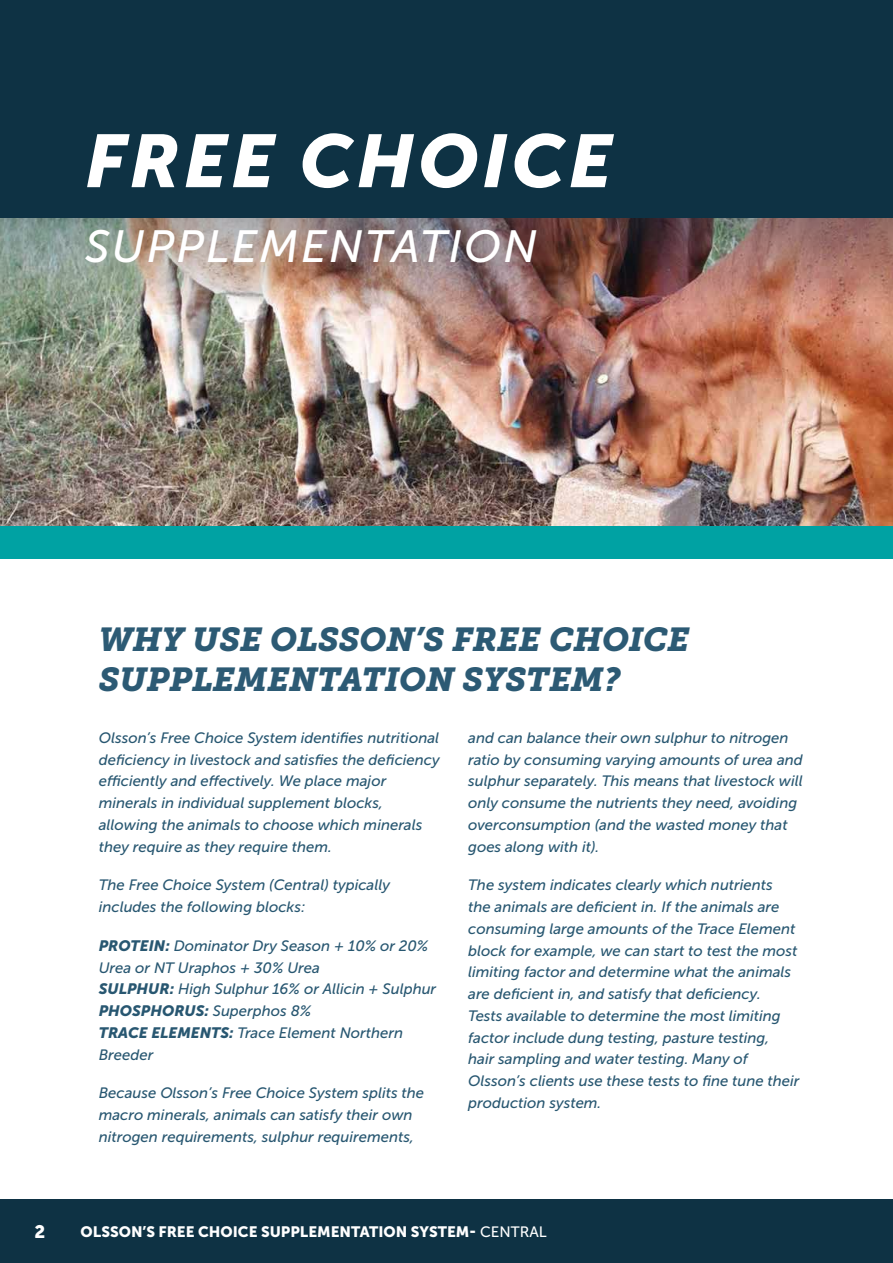
<style>
.page{position:relative;width:893px;height:1263px;background:#fff}
.page>*{position:absolute;margin:0;border:0;box-sizing:border-box;transform-origin:0 0}
.t1{font:italic 74.1px "Museo Sans 900";letter-spacing:.05em;color:#fff}
.t2{font:italic 45px "Museo Sans 500";letter-spacing:.05em;color:#fff}
.t3{font:italic 33px/39.6px "Museo Slab 900";color:#2c5a74}
.t4{font:18px "Museo Sans 900";color:#fff}
.t5{font:italic 15px/21.8px "Museo Sans 500";color:#285771}
.t6{font:15px "Museo Sans 900";color:#fff}
.t7{font:italic 15px "Museo Sans 900";color:#285771}
.s1{font-family:"Museo Sans 900"}
.s2{font-family:"Museo Sans 500"}
</style>
<div class="page">
<div style="left:0;top:0;width:893px;height:558px;background:#00a2a3"></div>
<img style="left:0;top:218px;width:893px;height:307px">
<div style="left:0;top:0;width:893px;height:218px;background:#0e3244"></div>
<div style="left:0;top:1199px;width:893px;height:64px;background:#0e3244"></div>
<h1 class="t1" style="left:85px;top:119px;width:529px">FREE CHOICE</h1>
<h2 class="t2" style="left:85px;top:222px;width:454px">SUPPLEMENTATION</h2>
<h3 class="t3" style="left:99px;top:620px;width:592px">WHY USE OLSSON’S FREE CHOICE<br>SUPPLEMENTATION SYSTEM?</h3>
<p class="t5" style="left:99px;top:727px;width:342px">Olsson’s Free Choice System identifies nutritional deficiency in livestock and satisfies the deficiency efficiently and effectively. We place major minerals in individual supplement blocks, allowing the animals to choose which minerals they require as they require them.</p>
<p class="t5" style="left:99px;top:874px;width:293px">The Free Choice System (Central) typically includes the following blocks:</p>
<p class="t5" style="left:99px;top:935px;width:339px"><span class="s1">PROTEIN:</span> Dominator Dry Season + 10% or 20%<br>Urea or NT Uraphos + 30% Urea<br><span class="s1">SULPHUR:</span> High Sulphur 16% or Allicin + Sulphur</p>
<p class="t7" style="left:99px;top:1002px;width:214px">PHOSPHORUS: <span class="s2">Superphos 8%</span></p>
<p class="t5" style="left:99px;top:1022px;width:306px"><span class="s1">TRACE ELEMENTS:</span> Trace Element Northern<br>Breeder</p>
<p class="t5" style="left:99px;top:1082px;width:327px">Because Olsson’s Free Choice System splits the macro minerals, animals can satisfy their own nitrogen requirements, sulphur requirements,</p>
<p class="t5" style="left:468px;top:727px;width:336px">and can balance their own sulphur to nitrogen ratio by consuming varying amounts of urea and sulphur separately. This means that livestock will only consume the nutrients they need, avoiding overconsumption (and the wasted money that goes along with it).</p>
<p class="t5" style="left:468px;top:874px;width:333px">The system indicates clearly which nutrients<br>the animals are deficient in. If the animals are consuming large amounts of the Trace Element block for example, we can start to test the most limiting factor and determine what the animals are deficient in, and satisfy that deficiency.<br>Tests available to determine the most limiting factor include dung testing, pasture testing,<br>hair sampling and water testing. Many of Olsson’s clients use these tests to fine tune their production system.</p>
<p class="t4" style="left:35px;top:1221px;width:12px">2</p>
<p class="t6" style="left:81px;top:1223px;width:468px">OLSSON’S FREE CHOICE SUPPLEMENTATION SYSTEM- <span class="s2">CENTRAL</span></p>
</div>
